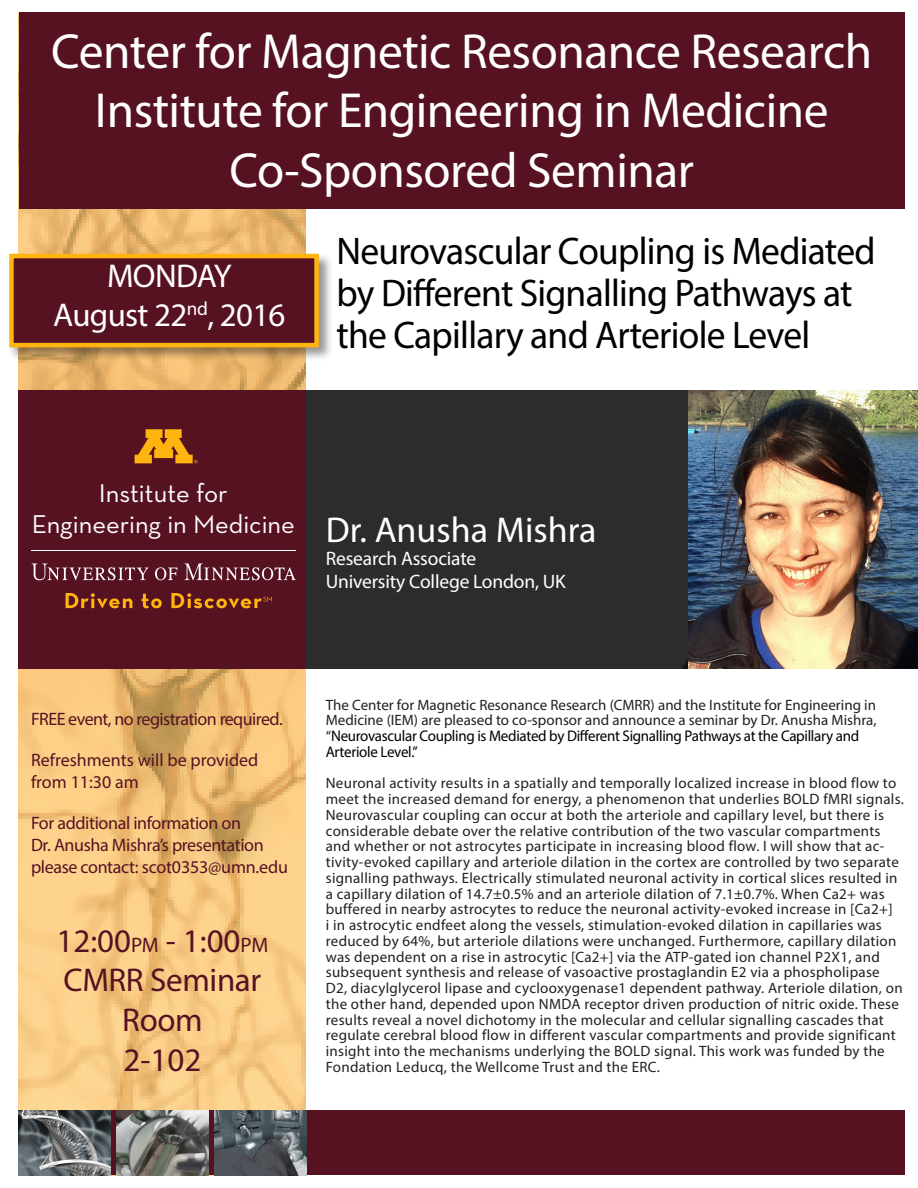
<style>
.page{position:relative;width:918px;height:1188px;background:#fff}
.page>*{position:absolute;margin:0;border:0;box-sizing:border-box;transform-origin:0 0}
.t1{font:49.5px "Myriad Pro";letter-spacing:-.01em;color:#fff}
.t2{font:38.7px/42px "Myriad Pro";letter-spacing:-.02em;color:#000}
.t3{font:36px "Myriad Pro";color:#fff}
.t4{font:33px/39.6px "Myriad Pro";letter-spacing:-.01em;color:#571222;text-align:center}
.t5{font:33px "Myriad Pro";letter-spacing:-.02em;color:#fff}
.t6{font:26.1px/31.3px "Neutraface Text";color:#fff;text-align:center}
.t7{font:19.5px "Myriad Pro";letter-spacing:-.01em;color:#fff}
.t8{font:18px "Myriad Pro";letter-spacing:-.02em;color:#571222}
.t9{font:18px/21.6px "Myriad Pro";color:#571222}
.t10{font:15.45px "Myriad Pro";letter-spacing:-.02em;color:#000}
.t11{font:15px/15.8px "Myriad Pro";letter-spacing:.02em;color:#231f20}
.t12{font:15px/15.8px "Myriad Pro";color:#231f20}
.s1{font-size:21px}
.s2{font-size:15px;color:#231f20}
</style>
<div class="page">
<img style="left:19px;top:209px;width:287px;height:902px">
<div style="left:19px;top:13px;width:885px;height:196px;background:#571222"></div>
<div style="left:7px;top:252px;width:326px;height:110px;background:#231f20;opacity:.48"></div>
<div style="left:9px;top:254px;width:310px;height:93px;background:#571222;border:4px solid #ffb40f"></div>
<div style="left:19px;top:1111px;width:885px;height:64px;background:#571222"></div>
<img style="left:19px;top:1111px;width:91px;height:64px">
<img style="left:215px;top:1111px;width:91px;height:64px">
<img style="left:117px;top:1111px;width:91px;height:64px">
<div style="left:19px;top:391px;width:287px;height:278px;background:#571222"></div>
<hr style="left:32px;top:550px;width:264px;height:1px;background:#fff">
<svg style="left:184px;top:564px;width:112px;height:16px"></svg>
<svg style="left:155px;top:567px;width:22px;height:13px"></svg>
<svg style="left:32px;top:564px;width:117px;height:16px"></svg>
<svg style="left:66px;top:593px;width:66px;height:15px"></svg>
<svg style="left:142px;top:594px;width:20px;height:14px"></svg>
<svg style="left:171px;top:593px;width:101px;height:15px"></svg>
<svg style="left:135px;top:429px;width:62px;height:34px"></svg>
<div style="left:306px;top:391px;width:612px;height:278px;background:#2c2c2c"></div>
<img style="left:688px;top:391px;width:229px;height:278px">
<p class="t1" style="left:51px;top:21px;width:822px">Center for Magnetic Resonance Research</p>
<p class="t1" style="left:95px;top:80px;width:735px">Institute for Engineering in Medicine</p>
<p class="t1" style="left:229px;top:139px;width:466px">Co-Sponsored Seminar</p>
<p class="t5" style="left:107px;top:255px;width:126px">MONDAY</p>
<p class="t5" style="left:53px;top:295px;width:234px">August 22<sup>nd</sup>, 2016</p>
<p class="t2" style="left:337px;top:229px;width:540px">Neurovascular Coupling is Mediated by Different Signalling Pathways at the Capillary and Arteriole Level</p>
<p class="t6" style="left:32px;top:477px;width:265px">Institute for<br>Engineering in Medicine</p>
<p class="t3" style="left:326px;top:507px;width:272px">Dr. Anusha Mishra</p>
<p class="t7" style="left:326px;top:546px;width:152px">Research Associate</p>
<p class="t7" style="left:326px;top:570px;width:242px">University College London, UK</p>
<p class="t8" style="left:31px;top:708px;width:253px">FREE event, no registration required.</p>
<p class="t9" style="left:31px;top:749px;width:229px">Refreshments will be provided from 11:30 am</p>
<p class="t8" style="left:31px;top:812px;width:212px">For additional information on</p>
<p class="t8" style="left:31px;top:834px;width:234px">Dr. Anusha Mishra’s presentation</p>
<p class="t8" style="left:31px;top:856px;width:258px">please contact: scot0353@umn.edu</p>
<p class="t4" style="left:57px;top:920px;width:213px">12:00<span class="s1">PM</span> - 1:00<span class="s1">PM</span></p>
<p class="t4" style="left:64px;top:960px;width:199px">CMRR Seminar<br>Room</p>
<p class="t4" style="left:124px;top:1039px;width:79px">2-102</p>
<p class="t12" style="left:326px;top:696px;width:552px">The Center for Magnetic Resonance Research (CMRR) and the Institute for Engineering in<br>Medicine (IEM) are pleased to co-sponsor and announce a seminar by Dr. Anusha Mishra,</p>
<p class="t10" style="left:326px;top:726px;width:535px"><span class="s2">“</span>Neurovascular Coupling is Mediated by Different Signalling Pathways at the Capillary and</p>
<p class="t10" style="left:326px;top:742px;width:94px">Arteriole Level.”</p>
<p class="t11" style="left:326px;top:775px;width:580px">Neuronal activity results in a spatially and temporally localized increase in blood flow to meet the increased demand for energy, a phenomenon that underlies BOLD fMRI signals.<br>Neurovascular coupling can occur at both the arteriole and capillary level, but there is considerable debate over the relative contribution of the two vascular compartments and whether or not astrocytes participate in increasing blood flow. I will show that ac&shy;tivity-evoked capillary and arteriole dilation in the cortex are controlled by two separate signalling pathways. Electrically stimulated neuronal activity in cortical slices resulted in a capillary dilation of 14.7±0.5% and an arteriole dilation of 7.1±0.7%. When Ca2+ was buffered in nearby astrocytes to reduce the neuronal activity-evoked increase in [Ca2+]<br>i in astrocytic endfeet along the vessels, stimulation-evoked dilation in capillaries was reduced by 64%, but arteriole dilations were unchanged. Furthermore, capillary dilation was dependent on a rise in astrocytic [Ca2+] via the ATP-gated ion channel P2X1, and subsequent synthesis and release of vasoactive prostaglandin E2 via a phospholipase D2, diacylglycerol lipase and cyclooxygenase1 dependent pathway. Arteriole dilation, on the other hand, depended upon NMDA receptor driven production of nitric oxide. These results reveal a novel dichotomy in the molecular and cellular signalling cascades that regulate cerebral blood flow in different vascular compartments and provide significant insight into the mechanisms underlying the BOLD signal. This work was funded by the Fondation Leducq, the Wellcome Trust and the ERC.</p>
</div>
